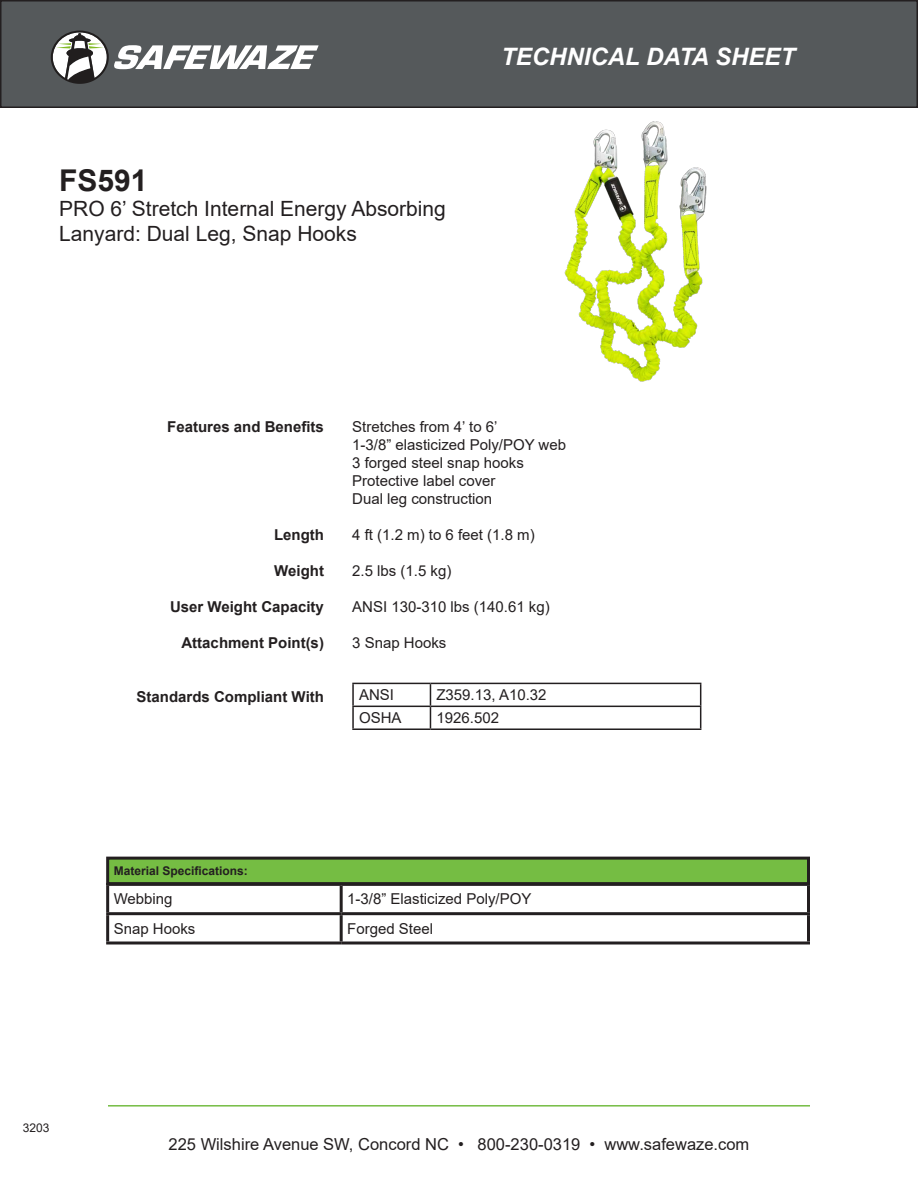
<style>
.page{position:relative;width:918px;height:1188px;background:#fff}
.page>*{position:absolute;margin:0;border:0;box-sizing:border-box;transform-origin:0 0}
.t1{font:700 30px "Arial";color:#231f20}
.t2{font:italic 700 24px "Arial";color:#fff}
.t3{font:21px/25.2px "Arial";color:#231f20}
.t4{font:16.5px "Arial";color:#231f20}
.t5{font:15px "Arial";color:#231f20}
.t6{font:700 15px "Arial";color:#231f20}
.t7{font:700 12px "Arial";color:#231f20}
.t8{font:12px "Arial";color:#231f20}
</style>
<div class="page">
<div style="left:1px;top:1px;width:916px;height:106px;background:#55595b"></div>
<div style="left:0;top:0;width:918px;height:108px;border:2px solid #231f20"></div>
<svg style="left:51px;top:31px;width:268px;height:53px"></svg>
<hr style="left:108px;top:1105px;width:702px;height:2px;background:#75bd43">
<img style="left:564px;top:121px;width:143px;height:261px">
<hr style="left:106px;top:883px;width:235px;height:3px;background:#231f20">
<hr style="left:106px;top:886px;width:3px;height:26px;background:#231f20">
<hr style="left:341px;top:883px;width:469px;height:3px;background:#231f20">
<hr style="left:340px;top:886px;width:3px;height:26px;background:#231f20">
<hr style="left:807px;top:886px;width:3px;height:26px;background:#231f20">
<hr style="left:106px;top:912px;width:235px;height:3px;background:#231f20">
<hr style="left:106px;top:915px;width:3px;height:27px;background:#231f20">
<hr style="left:341px;top:912px;width:469px;height:3px;background:#231f20">
<hr style="left:340px;top:915px;width:3px;height:27px;background:#231f20">
<hr style="left:807px;top:915px;width:3px;height:27px;background:#231f20">
<hr style="left:106px;top:942px;width:235px;height:3px;background:#231f20">
<hr style="left:341px;top:942px;width:469px;height:3px;background:#231f20">
<div style="left:108px;top:858px;width:700px;height:26px;background:#75bd43"></div>
<div style="left:106px;top:857px;width:704px;height:28px;border:3px solid #231f20"></div>
<hr style="left:352px;top:683px;width:78px;height:1px;background:#231f20">
<hr style="left:352px;top:684px;width:2px;height:22px;background:#231f20">
<hr style="left:430px;top:683px;width:271px;height:1px;background:#231f20">
<hr style="left:352px;top:706px;width:78px;height:1px;background:#231f20">
<hr style="left:352px;top:707px;width:2px;height:21px;background:#231f20">
<hr style="left:430px;top:706px;width:271px;height:1px;background:#231f20">
<svg style="left:430px;top:684px;width:1px;height:44px"></svg>
<svg style="left:700px;top:684px;width:1px;height:44px"></svg>
<hr style="left:352px;top:728px;width:78px;height:2px;background:#231f20">
<hr style="left:430px;top:728px;width:271px;height:2px;background:#231f20">
<p class="t1" style="left:59px;top:159px;width:90px">FS591</p>
<p class="t3" style="left:59px;top:196px;width:388px">PRO 6’ Stretch Internal Energy Absorbing<br>Lanyard: Dual Leg, Snap Hooks</p>
<h2 class="t2" style="left:501px;top:40px;width:295px">TECHNICAL DATA SHEET</h2>
<p class="t6" style="left:167px;top:416px;width:158px">Features and Benefits</p>
<p class="t6" style="left:274px;top:524px;width:51px">Length</p>
<p class="t6" style="left:274px;top:560px;width:51px">Weight</p>
<p class="t6" style="left:170px;top:596px;width:155px">User Weight Capacity</p>
<p class="t6" style="left:182px;top:632px;width:144px">Attachment Point(s)</p>
<p class="t6" style="left:137px;top:686px;width:189px">Standards Compliant With</p>
<p class="t5" style="left:352px;top:416px;width:147px">Stretches from 4’ to 6’</p>
<p class="t5" style="left:352px;top:434px;width:215px">1-3/8” elasticized Poly/POY web</p>
<p class="t5" style="left:352px;top:452px;width:173px">3 forged steel snap hooks</p>
<p class="t5" style="left:352px;top:470px;width:145px">Protective label cover</p>
<p class="t5" style="left:352px;top:488px;width:142px">Dual leg construction</p>
<p class="t5" style="left:352px;top:524px;width:184px">4 ft (1.2 m) to 6 feet (1.8 m)</p>
<p class="t5" style="left:352px;top:560px;width:101px">2.5 lbs (1.5 kg)</p>
<p class="t5" style="left:352px;top:596px;width:199px">ANSI 130-310 lbs (140.61 kg)</p>
<p class="t5" style="left:352px;top:632px;width:96px">3 Snap Hooks</p>
<p class="t5" style="left:359px;top:685px;width:37px">ANSI</p>
<p class="t5" style="left:436px;top:685px;width:112px">Z359.13, A10.32</p>
<p class="t5" style="left:359px;top:708px;width:44px">OSHA</p>
<p class="t5" style="left:436px;top:708px;width:64px">1926.502</p>
<p class="t7" style="left:114px;top:863px;width:136px">Material Specifications:</p>
<p class="t5" style="left:114px;top:889px;width:60px">Webbing</p>
<p class="t5" style="left:347px;top:889px;width:186px">1-3/8” Elasticized Poly/POY</p>
<p class="t5" style="left:114px;top:918px;width:83px">Snap Hooks</p>
<p class="t5" style="left:347px;top:918px;width:87px">Forged Steel</p>
<p class="t8" style="left:23px;top:1119px;width:28px">3203</p>
<p class="t4" style="left:169px;top:1132px;width:582px">225 Wilshire Avenue SW, Concord NC • 800-230-0319 • www.safewaze.com</p>
</div>
